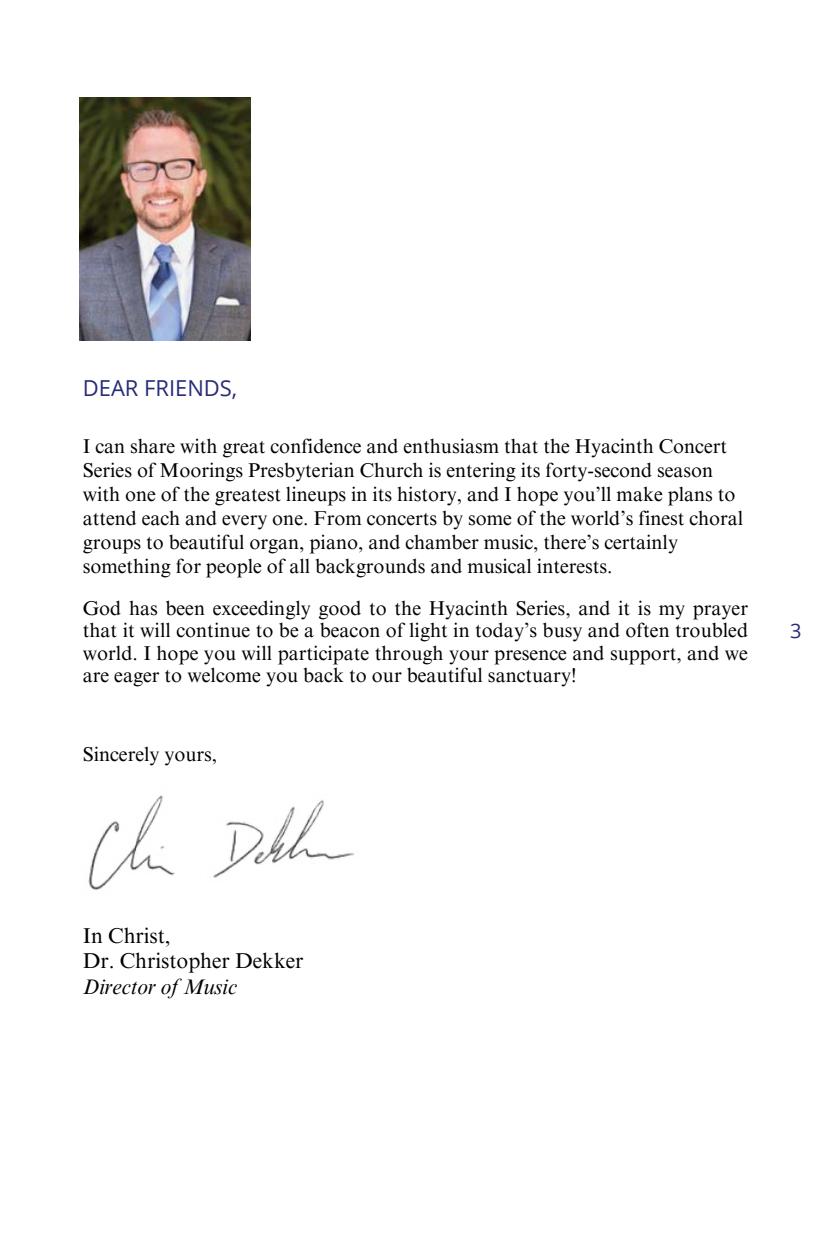
<style>
.page{position:relative;width:828px;height:1260px;background:#fff}
.page>*{position:absolute;margin:0;border:0;box-sizing:border-box;transform-origin:0 0}
.t1{font:22px "Open Sans";color:#282b78}
.t2{font:21.4px/25.6px "Times NRMT Pro";color:#020203}
.t3{font:italic 21.4px "Times NRMT Pro";letter-spacing:-.015em;color:#020203}
.t4{font:20px/24px "Times NRMT Pro";color:#020203}
.t5{font:20px "Open Sans";color:#282b78}
</style>
<div class="page">
<img style="left:80px;top:98px;width:171px;height:243px">
<img style="left:88px;top:795px;width:267px;height:95px">
<p class="t1" style="left:83px;top:373px;width:156px">DEAR FRIENDS,</p>
<p class="t4" style="left:83px;top:435px;width:662px">I can share with great confidence and enthusiasm that the Hyacinth Concert Series of Moorings Presbyterian Church is entering its forty-second season with one of the greatest lineups in its history, and I hope you’ll make plans to attend each and every one. From concerts by some of the world’s finest choral groups to beautiful organ, piano, and chamber music, there’s certainly something for people of all backgrounds and musical interests.</p>
<p class="t4" style="left:83px;top:598px;width:667px;line-height:22.4px;text-align:justify">God has been exceedingly good to the Hyacinth Series, and it is my prayer that it will continue to be a beacon of light in today’s busy and often troubled world. I hope you will participate through your presence and support, and we are eager to welcome you back to our beautiful sanctuary!</p>
<p class="t4" style="left:83px;top:743px;width:136px">Sincerely yours,</p>
<p class="t5" style="left:790px;top:617px;width:13px">3</p>
<p class="t2" style="left:83px;top:924px;width:222px">In Christ,<br>Dr. Christopher Dekker</p>
<p class="t3" style="left:83px;top:974px;width:156px">Director of Music</p>
</div>
